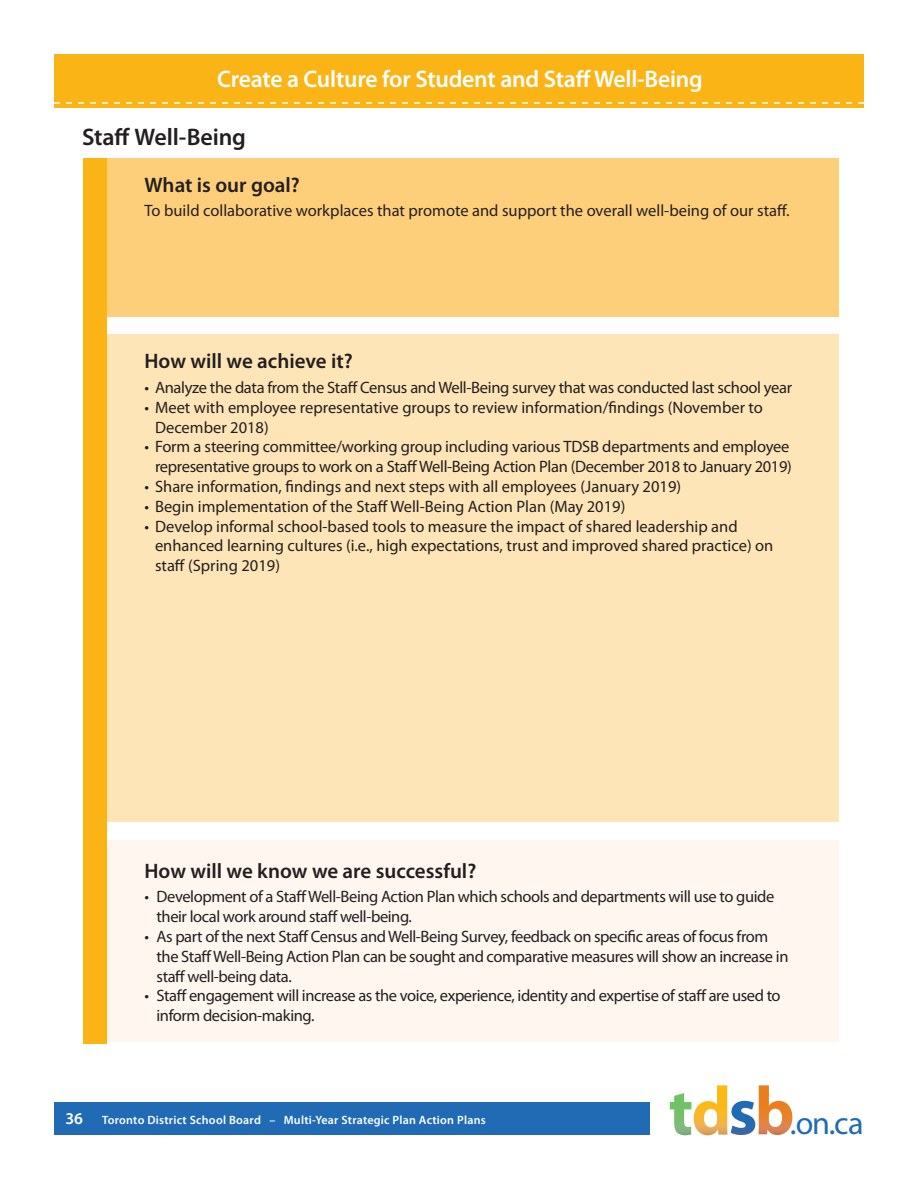
<style>
.page{position:relative;width:918px;height:1188px;background:#fff}
.page>*{position:absolute;margin:0;border:0;box-sizing:border-box;transform-origin:0 0}
.t1{font:32.25px "Myriad Pro";color:#206bb4}
.t2{font:600 24px "Myriad Pro";letter-spacing:-.01em;color:#fff}
.t3{font:600 24px "Myriad Pro";letter-spacing:-.01em;color:#231f20}
.t4{font:600 21px "Myriad Pro";color:#231f20}
.t5{font:16.5px/19.8px "Myriad Pro";letter-spacing:-.015em;color:#231f20}
.t6{font:600 12px "Myriad Pro";letter-spacing:.02em;color:#fff}
.s1{font-size:16.5px}
</style>
<div class="page">
<div style="left:87px;top:158px;width:751px;height:158px;background:#fecf7a"></div>
<div style="left:87px;top:334px;width:751px;height:487px;background:#fee5b8"></div>
<div style="left:87px;top:841px;width:751px;height:201px;background:#fef6ef"></div>
<div style="left:54px;top:1102px;width:596px;height:33px;background:#206bb4"></div>
<div style="left:54px;top:54px;width:810px;height:54px;background:#fbb416"></div>
<svg style="left:54px;top:102px;width:810px;height:2px"></svg>
<div style="left:83px;top:158px;width:24px;height:886px;background:#fbb416"></div>
<img style="left:669px;top:1085px;width:124px;height:51px">
<h1 class="t2" style="left:217px;top:63px;width:487px">Create a Culture for Student and Staff Well-Being</h1>
<h2 class="t3" style="left:82px;top:122px;width:165px">Staff Well-Being</h2>
<h3 class="t4" style="left:145px;top:172px;width:157px">What is our goal?</h3>
<p class="t5" style="left:145px;top:200px;width:647px">To build collaborative workplaces that promote and support the overall well-being of our staff.</p>
<h3 class="t4" style="left:145px;top:348px;width:210px">How will we achieve it?</h3>
<p class="t5" style="left:145px;top:377px;width:649px">• Analyze the data from the Staff Census and Well-Being survey that was conducted last school year</p>
<p class="t5" style="left:155px;top:397px;width:610px;text-indent:-10px">• Meet with employee representative groups to review information/findings (November to<br>December 2018)</p>
<p class="t5" style="left:145px;top:437px;width:649px;text-align:right">• Form a steering committee/working group including various TDSB departments and employee representative groups to work on a Staff Well-Being Action Plan (December 2018 to January 2019)</p>
<p class="t5" style="left:145px;top:476px;width:538px">• Share information, findings and next steps with all employees (January 2019)</p>
<p class="t5" style="left:145px;top:496px;width:482px">• Begin implementation of the Staff Well-Being Action Plan (May 2019)</p>
<p class="t5" style="left:155px;top:516px;width:620px;text-indent:-10px">• Develop informal school-based tools to measure the impact of shared leadership and enhanced learning cultures (i.e., high expectations, trust and improved shared practice) on staff (Spring 2019)</p>
<h3 class="t4" style="left:145px;top:858px;width:333px">How will we know we are successful?</h3>
<p class="t5" style="left:157px;top:887px;width:619px;text-indent:-12px">• Development of a Staff Well-Being Action Plan which schools and departments will use to guide their local work around staff well-being.</p>
<p class="t5" style="left:157px;top:926px;width:633px;text-indent:-12px">• As part of the next Staff Census and Well-Being Survey, feedback on specific areas of focus from the Staff Well-Being Action Plan can be sought and comparative measures will show an increase in staff well-being data.</p>
<p class="t5" style="left:157px;top:986px;width:626px;text-indent:-12px">• Staff engagement will increase as the voice, experience, identity and expertise of staff are used to inform decision-making.</p>
<p class="t6" style="left:66px;top:1112px;width:422px"><span class="s1">36</span> Toronto District School Board – Multi-Year Strategic Plan Action Plans</p>
<h1 class="t1" style="left:790px;top:1103px;width:75px">.on.ca</h1>
</div>
